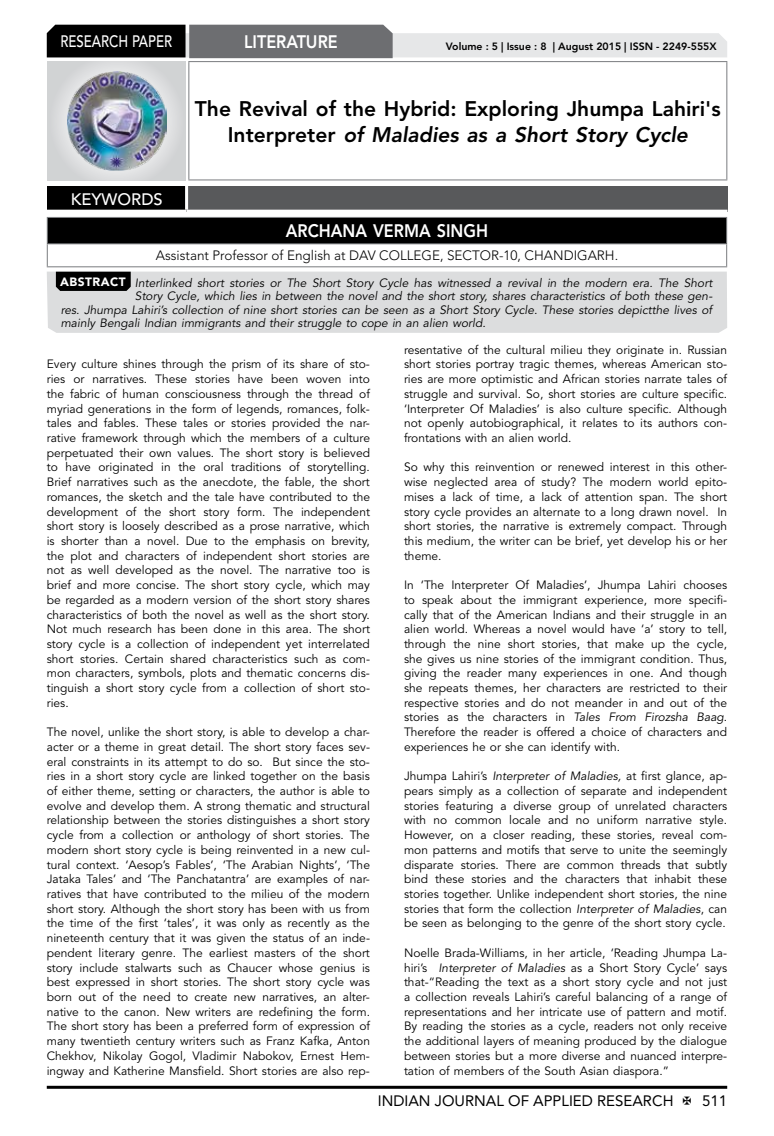
<style>
.page{position:relative;width:774px;height:1136px;background:#fff}
.page>*{position:absolute;margin:0;border:0;box-sizing:border-box;transform-origin:0 0}
.t1{font:800 21px/26.2px "Avenir LT Std";color:#000;text-align:center}
.t2{font:800 18px "Avenir LT Std";color:#fff;scale:.9 1}
.t3{font:500 16.5px "Avenir LT Std";color:#fff;scale:.8 1}
.t4{font:500 16.5px "Avenir LT Std";color:#fff}
.t5{font:15px "Avenir LT Std";color:#000}
.t6{font:300 13.5px "Avenir LT Std";color:#000}
.t7{font:12px/14.7px "Avenir LT Std";color:#000;text-align:justify}
.t8{font:italic 12px "Avenir LT Std";color:#000}
.t9{font:800 10.5px "Avenir LT Std";color:#000}
.s1{font-style:italic}
.s2{font-weight:900;font-style:normal;color:#fff}
</style>
<div class="page">
<hr style="left:47px;top:1085px;width:680px;height:3px;background:#000">
<div style="left:48px;top:62px;width:137px;height:118px;background:linear-gradient(to right,#d9dadb,#d9dadb)"></div>
<img style="left:68px;top:71px;width:99px;height:100px">
<svg style="left:47px;top:25px;width:680px;height:33px;background:#979899"></svg>
<hr style="left:188px;top:61px;width:539px;height:1px;background:#808285">
<hr style="left:188px;top:62px;width:1px;height:117px;background:#808285">
<hr style="left:726px;top:62px;width:1px;height:117px;background:#808285">
<hr style="left:188px;top:179px;width:539px;height:1px;background:#808285">
<div style="left:47px;top:217px;width:680px;height:27px;background:#000"></div>
<hr style="left:47px;top:217px;width:680px;height:1px;background:#808285">
<hr style="left:47px;top:243px;width:680px;height:1px;background:#808285">
<svg style="left:47px;top:218px;width:1px;height:48px"></svg>
<svg style="left:726px;top:218px;width:1px;height:48px"></svg>
<hr style="left:47px;top:266px;width:680px;height:1px;background:#808285">
<div style="left:47px;top:186px;width:140px;height:25px;background:#000"></div>
<div style="left:187px;top:186px;width:540px;height:25px;background:#58595b"></div>
<hr style="left:185px;top:186px;width:3px;height:24px;background:#fff">
<hr style="left:47px;top:210px;width:140px;height:3px;background:#fff">
<hr style="left:187px;top:210px;width:540px;height:3px;background:#fff">
<div style="left:47px;top:271px;width:680px;height:62px;background:#dcddde"></div>
<svg style="left:56px;top:272px;width:75px;height:19px"></svg>
<h3 class="t3" style="left:60px;top:32px;width:139px">RESEARCH PAPER</h3>
<h3 class="t4" style="left:71px;top:189px;width:94px">KEYWORDS</h3>
<h2 class="t2" style="left:244px;top:31px;width:106px">LITERATURE</h2>
<p class="t9" style="left:446px;top:41px;width:272px">Volume : 5 | Issue : 8 | August 2015 | ISSN - 2249-555X</p>
<h1 class="t1" style="left:195px;top:95px;width:527px">The Revival of the Hybrid: Exploring Jhumpa Lahiri's<br>Interpreter <span class="s1">of Maladies as a Short Story Cycle</span></h1>
<h2 class="t2" style="left:286px;top:220px;width:226px">ARCHANA VERMA SINGH</h2>
<p class="t6" style="left:156px;top:248px;width:464px">Assistant Professor of English at DAV COLLEGE, SECTOR-10, CHANDIGARH.</p>
<p class="t8" style="left:60px;top:276px;width:654px"><span class="s2">ABSTRACT</span> Interlinked short stories or The Short Story Cycle has witnessed a revival in the modern era. The Short</p>
<p class="t8" style="left:135px;top:289px;width:579px">Story Cycle, which lies in between the novel and the short story, shares characteristics of both these gen-</p>
<p class="t8" style="left:61px;top:303px;width:653px">res. Jhumpa Lahiri’s collection of nine short stories can be seen as a Short Story Cycle. These stories depictthe lives of</p>
<p class="t8" style="left:61px;top:316px;width:426px">mainly Bengali Indian immigrants and their struggle to cope in an alien world.</p>
<p class="t7" style="left:47px;top:357px;width:325px">Every culture shines through the prism of its share of sto&shy;ries or narratives. These stories have been woven into the fabric of human consciousness through the thread of myriad generations in the form of legends, romances, folk&shy;tales and fables. These tales or stories provided the nar&shy;rative framework through which the members of a culture perpetuated their own values. The short story is believed to have originated in the oral traditions of storytelling.<br>Brief narratives such as the anecdote, the fable, the short romances, the sketch and the tale have contributed to the development of the short story form. The independent short story is loosely described as a prose narrative, which is shorter than a novel. Due to the emphasis on brevity, the plot and characters of independent short stories are not as well developed as the novel. The narrative too is brief and more concise. The short story cycle, which may be regarded as a modern version of the short story shares characteristics of both the novel as well as the short story.<br>Not much research has been done in this area. The short story cycle is a collection of independent yet interrelated short stories. Certain shared characteristics such as com&shy;mon characters, symbols, plots and thematic concerns dis&shy;tinguish a short story cycle from a collection of short sto&shy;ries.</p>
<p class="t7" style="left:47px;top:725px;width:325px">The novel, unlike the short story, is able to develop a char&shy;acter or a theme in great detail. The short story faces sev&shy;eral constraints in its attempt to do so. But since the sto&shy;ries in a short story cycle are linked together on the basis of either theme, setting or characters, the author is able to evolve and develop them. A strong thematic and structural relationship between the stories distinguishes a short story cycle from a collection or anthology of short stories. The modern short story cycle is being reinvented in a new cul&shy;tural context. ‘Aesop’s Fables’, ‘The Arabian Nights’, ‘The Jataka Tales’ and ‘The Panchatantra’ are examples of nar&shy;ratives that have contributed to the milieu of the modern short story. Although the short story has been with us from the time of the first ‘tales’, it was only as recently as the nineteenth century that it was given the status of an inde&shy;pendent literary genre. The earliest masters of the short story include stalwarts such as Chaucer whose genius is best expressed in short stories. The short story cycle was born out of the need to create new narratives, an alter&shy;native to the canon. New writers are redefining the form.<br>The short story has been a preferred form of expression of many twentieth century writers such as Franz Kafka, Anton Chekhov, Nikolay Gogol, Vladimir Nabokov, Ernest Hem&shy;ingway and Katherine Mansfield. Short stories are also rep-</p>
<p class="t7" style="left:404px;top:342px;width:325px">resentative of the cultural milieu they originate in. Russian short stories portray tragic themes, whereas American sto&shy;ries are more optimistic and African stories narrate tales of struggle and survival. So, short stories are culture specific. ‘Interpreter Of Maladies’ is also culture specific. Although not openly autobiographical, it relates to its authors con&shy;frontations with an alien world.</p>
<p class="t7" style="left:404px;top:460px;width:325px">So why this reinvention or renewed interest in this other&shy;wise neglected area of study? The modern world epito&shy;mises a lack of time, a lack of attention span. The short story cycle provides an alternate to a long drawn novel. In short stories, the narrative is extremely compact. Through this medium, the writer can be brief, yet develop his or her theme.</p>
<p class="t7" style="left:404px;top:578px;width:325px">In ‘The Interpreter Of Maladies’, Jhumpa Lahiri chooses to speak about the immigrant experience, more specifi&shy;cally that of the American Indians and their struggle in an alien world. Whereas a novel would have ‘a’ story to tell, through the nine short stories, that make up the cycle, she gives us nine stories of the immigrant condition. Thus, giving the reader many experiences in one. And though she repeats themes, her characters are restricted to their respective stories and do not meander in and out of the stories as the characters in <span class="s1">Tales From Firozsha Baag</span>.<br>Therefore the reader is offered a choice of characters and experiences he or she can identify with.</p>
<p class="t7" style="left:404px;top:769px;width:325px">Jhumpa Lahiri’s <span class="s1">Interpreter of Maladies,</span> at first glance, ap&shy;pears simply as a collection of separate and independent stories featuring a diverse group of unrelated characters with no common locale and no uniform narrative style.<br>However, on a closer reading, these stories, reveal com&shy;mon patterns and motifs that serve to unite the seemingly disparate stories. There are common threads that subtly bind these stories and the characters that inhabit these stories together. Unlike independent short stories, the nine stories that form the collection <span class="s1">Interpreter of Maladies</span>, can be seen as belonging to the genre of the short story cycle.</p>
<p class="t7" style="left:404px;top:945px;width:325px">Noelle Brada-Williams, in her article, ‘Reading Jhumpa La&shy;hiri’s <span class="s1">Interpreter of Maladies</span> as a Short Story Cycle’ says that-“Reading the text as a short story cycle and not just a collection reveals Lahiri’s careful balancing of a range of representations and her intricate use of pattern and motif.<br>By reading the stories as a cycle, readers not only receive the additional layers of meaning produced by the dialogue between stories but a more diverse and nuanced interpre&shy;tation of members of the South Asian diaspora.”</p>
<p class="t5" style="left:378px;top:1091px;width:297px">INDIAN JOURNAL OF APPLIED RESEARCH</p>
<p class="t5" style="left:702px;top:1091px;width:27px">511</p>
</div>
